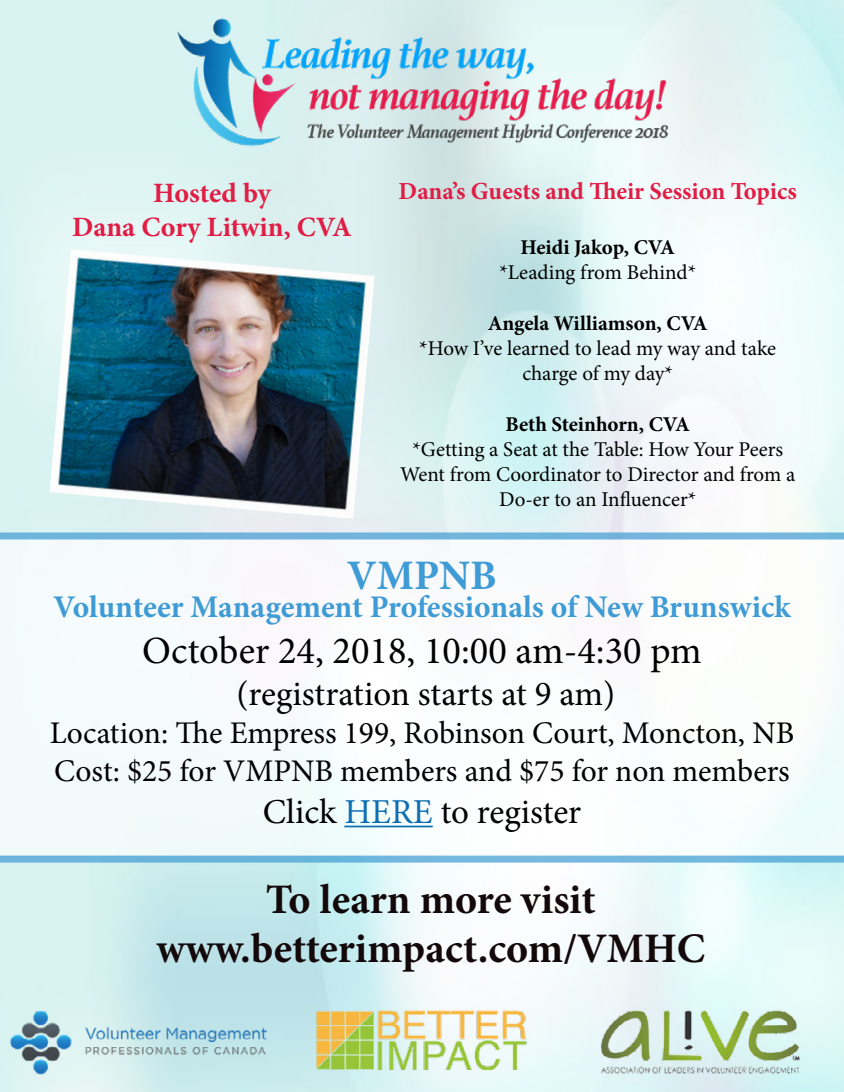
<style>
.page{position:relative;width:844px;height:1092px;background:#fff}
.page>*{position:absolute;margin:0;border:0;box-sizing:border-box;transform-origin:0 0}
.t1{font:700 42px/49px "Minion Pro";color:#14090a;text-align:center}
.t2{font:700 42px "Minion Pro";color:#3e9bd5}
.t3{font:38.5px "Minion Pro";color:#000}
.t4{font:35px "Minion Pro";color:#000}
.t5{font:31.5px/37.8px "Minion Pro";letter-spacing:-.005em;color:#000}
.t6{font:700 31.5px "Minion Pro";color:#3e9bd5}
.t7{font:700 28px/33.6px "Minion Pro";color:#e11d45;text-align:center}
.t8{font:700 24.5px "Minion Pro";color:#e11d45}
.t9{font:21px/25.2px "Minion Pro";letter-spacing:-.005em;color:#000;text-align:center}
.t10{font:700 21px "Minion Pro";color:#000}
.s1{color:#0e6eb2}
</style>
<div class="page">
<img style="left:49px;top:249px;width:325px;height:269px">
<svg style="left:0;top:532px;width:843px;height:330px"></svg>
<hr style="left:344px;top:825px;width:88px;height:2px;background:#0e6eb2">
<img style="left:0;top:1002px;width:843px;height:89px">
<img style="left:173px;top:7px;width:498px;height:142px">
<h3 class="t7" style="left:72px;top:176px;width:281px">Hosted by<br>Dana Cory Litwin, CVA</h3>
<p class="t8" style="left:398px;top:174px;width:400px">Dana’s Guests and Their Session Topics</p>
<p class="t10" style="left:520px;top:232px;width:156px">Heidi Jakop, CVA</p>
<p class="t9" style="left:499px;top:260px;width:198px">*Leading from Behind*</p>
<p class="t10" style="left:487px;top:308px;width:221px">Angela Williamson, CVA</p>
<p class="t9" style="left:419px;top:336px;width:358px">*How I’ve learned to lead my way and take charge of my day*</p>
<p class="t10" style="left:505px;top:409px;width:186px">Beth Steinhorn, CVA</p>
<p class="t9" style="left:400px;top:436px;width:396px">*Getting a Seat at the Table: How Your Peers<br>Went from Coordinator to Director and from a<br>Do-er to an Influencer*</p>
<h1 class="t2" style="left:347px;top:546px;width:151px">VMPNB</h1>
<h3 class="t6" style="left:53px;top:584px;width:738px">Volunteer Management Professionals of New Brunswick</h3>
<h2 class="t3" style="left:142px;top:625px;width:561px">October 24, 2018, 10:00 am-4:30 pm</h2>
<h3 class="t4" style="left:236px;top:670px;width:380px">(registration starts at 9 am)</h3>
<h3 class="t5" style="left:50px;top:714px;width:745px">Location: The Empress 199, Robinson Court, Moncton, NB<br>Cost: $25 for VMPNB members and $75 for non members</h3>
<h3 class="t4" style="left:262px;top:788px;width:320px">Click <span class="s1">HERE</span> to register</h3>
<h1 class="t1" style="left:156px;top:874px;width:550px">To learn more visit www.betterimpact.com/VMHC</h1>
</div>
